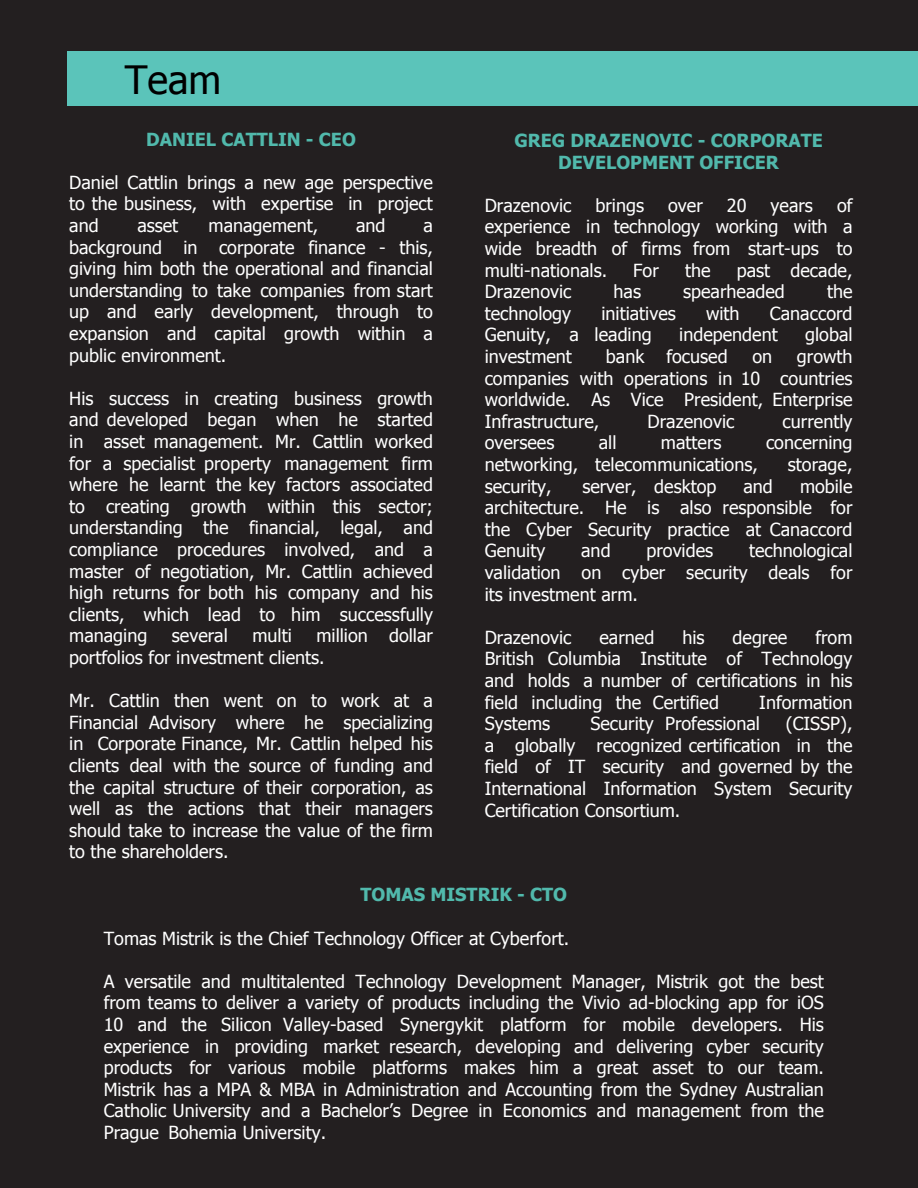
<style>
.page{position:relative;width:918px;height:1188px;background:#231f20}
.page>*{position:absolute;margin:0;border:0;box-sizing:border-box;transform-origin:0 0}
.t1{font:39px "Tahoma";color:#000}
.t2{font:18px/21.6px "Tahoma";color:#fff;text-align:justify}
.t3{font:700 18px/21.6px "Tahoma";color:#51b9ac;text-align:center}
</style>
<div class="page">
<div style="left:68px;top:51px;width:850px;height:54px;background:#5bc4ba"></div>
<h1 class="t1" style="left:125px;top:55px;width:98px">Team</h1>
<p class="t3" style="left:146px;top:128px;width:211px">DANIEL CATTLIN - CEO</p>
<p class="t2" style="left:69px;top:171px;width:365px">Daniel Cattlin brings a new age perspective to the business, with expertise in project and</p>
<p class="t2" style="left:137px;top:214px;width:42px">asset</p>
<p class="t2" style="left:209px;top:214px;width:111px">management,</p>
<p class="t2" style="left:356px;top:214px;width:31px">and</p>
<p class="t2" style="left:69px;top:214px;width:365px;text-indent:354px">a background in corporate finance - this, giving him both the operational and financial understanding to take companies from start up and early development, through to expansion and capital growth within a public environment.</p>
<p class="t2" style="left:69px;top:387px;width:365px">His success in creating business growth and developed began when he started in asset management. Mr. Cattlin worked for a specialist property management firm where he learnt the key factors associated to creating growth within this sector; understanding the financial, legal, and compliance procedures involved, and a master of negotiation, Mr. Cattlin achieved high returns for both his company and his clients, which lead to him successfully managing</p>
<p class="t2" style="left:69px;top:624px;width:365px;text-indent:247px">million dollar portfolios for investment clients.</p>
<p class="t2" style="left:69px;top:689px;width:365px">Mr. Cattlin then went on to work at a Financial Advisory where he specializing in Corporate Finance, Mr. Cattlin helped his clients deal with the source of funding and the capital structure of their corporation, as well as the actions that their managers should take to increase the value of the firm to the shareholders.</p>
<p class="t2" style="left:172px;top:624px;width:57px">several</p>
<p class="t2" style="left:252px;top:624px;width:41px">multi</p>
<p class="t3" style="left:514px;top:129px;width:310px">GREG DRAZENOVIC - CORPORATE<br>DEVELOPMENT OFFICER</p>
<p class="t2" style="left:485px;top:194px;width:88px">Drazenovic</p>
<p class="t2" style="left:596px;top:194px;width:50px">brings</p>
<p class="t2" style="left:668px;top:194px;width:36px">over</p>
<p class="t2" style="left:727px;top:194px;width:21px">20</p>
<p class="t2" style="left:771px;top:194px;width:44px">years</p>
<p class="t2" style="left:485px;top:194px;width:369px;text-indent:352px">of experience in technology working with a wide breadth of firms from start-ups to multi-nationals.</p>
<p class="t2" style="left:633px;top:259px;width:27px">For</p>
<p class="t2" style="left:685px;top:259px;width:27px">the</p>
<p class="t2" style="left:737px;top:259px;width:117px">past decade,</p>
<p class="t2" style="left:485px;top:280px;width:88px">Drazenovic</p>
<p class="t2" style="left:614px;top:280px;width:29px">has</p>
<p class="t2" style="left:683px;top:280px;width:103px">spearheaded</p>
<p class="t2" style="left:827px;top:280px;width:27px">the</p>
<p class="t2" style="left:485px;top:302px;width:88px">technology</p>
<p class="t2" style="left:601px;top:302px;width:76px">initiatives</p>
<p class="t2" style="left:706px;top:302px;width:35px">with</p>
<p class="t2" style="left:770px;top:302px;width:84px">Canaccord</p>
<p class="t2" style="left:485px;top:323px;width:169px">Genuity, a leading</p>
<p class="t2" style="left:679px;top:323px;width:100px">independent</p>
<p class="t2" style="left:805px;top:323px;width:49px">global</p>
<p class="t2" style="left:485px;top:345px;width:89px">investment</p>
<p class="t2" style="left:606px;top:345px;width:123px">bank focused</p>
<p class="t2" style="left:752px;top:345px;width:21px">on</p>
<p class="t2" style="left:485px;top:345px;width:369px;text-indent:312px">growth companies with operations in 10 countries worldwide. As Vice President, Enterprise Infrastructure,</p>
<p class="t2" style="left:648px;top:410px;width:88px">Drazenovic</p>
<p class="t2" style="left:783px;top:410px;width:71px">currently</p>
<p class="t2" style="left:485px;top:431px;width:71px">oversees</p>
<p class="t2" style="left:599px;top:431px;width:19px">all</p>
<p class="t2" style="left:661px;top:431px;width:62px">matters</p>
<p class="t2" style="left:766px;top:431px;width:88px">concerning</p>
<p class="t2" style="left:485px;top:453px;width:275px">networking, telecommunications,</p>
<p class="t2" style="left:788px;top:453px;width:66px">storage,</p>
<p class="t2" style="left:485px;top:475px;width:68px">security,</p>
<p class="t2" style="left:582px;top:475px;width:136px">server, desktop</p>
<p class="t2" style="left:743px;top:475px;width:31px">and</p>
<p class="t2" style="left:485px;top:475px;width:369px;text-indent:315px">mobile architecture. He is also responsible for the Cyber Security practice at Canaccord Genuity</p>
<p class="t2" style="left:485px;top:539px;width:369px;text-indent:264px">technological validation on cyber security deals for its investment arm.</p>
<p class="t2" style="left:485px;top:626px;width:88px">Drazenovic</p>
<p class="t2" style="left:600px;top:626px;width:56px">earned</p>
<p class="t2" style="left:682px;top:626px;width:24px">his</p>
<p class="t2" style="left:733px;top:626px;width:56px">degree</p>
<p class="t2" style="left:581px;top:539px;width:31px">and</p>
<p class="t2" style="left:646px;top:539px;width:68px">provides</p>
<p class="t2" style="left:485px;top:626px;width:369px;text-indent:331px">from British Columbia Institute of Technology and holds a number of certifications in his field including the Certified</p>
<p class="t2" style="left:759px;top:691px;width:95px">Information</p>
<p class="t2" style="left:485px;top:712px;width:67px">Systems</p>
<p class="t2" style="left:590px;top:712px;width:171px">Security Professional</p>
<p class="t2" style="left:485px;top:712px;width:369px;text-indent:301px">(CISSP), a globally recognized certification in the field of IT security and governed by the International Information System Security Certification Consortium.</p>
<p class="t3" style="left:361px;top:883px;width:208px">TOMAS MISTRIK - CTO</p>
<p class="t2" style="left:104px;top:927px;width:467px">Tomas Mistrik is the Chief Technology Officer at Cyberfort.</p>
<p class="t2" style="left:104px;top:970px;width:722px">A versatile and multitalented Technology Development Manager, Mistrik got the best from teams to deliver a variety of products including the Vivio ad-blocking app for iOS 10 and the Silicon Valley-based Synergykit platform for mobile developers. His experience in providing market research, developing and delivering cyber security products for various mobile platforms makes him a great asset to our team.<br>Mistrik has a MPA &amp; MBA in Administration and Accounting from the Sydney Australian Catholic University and a Bachelor’s Degree in Economics and management from the Prague Bohemia University.</p>
</div>
